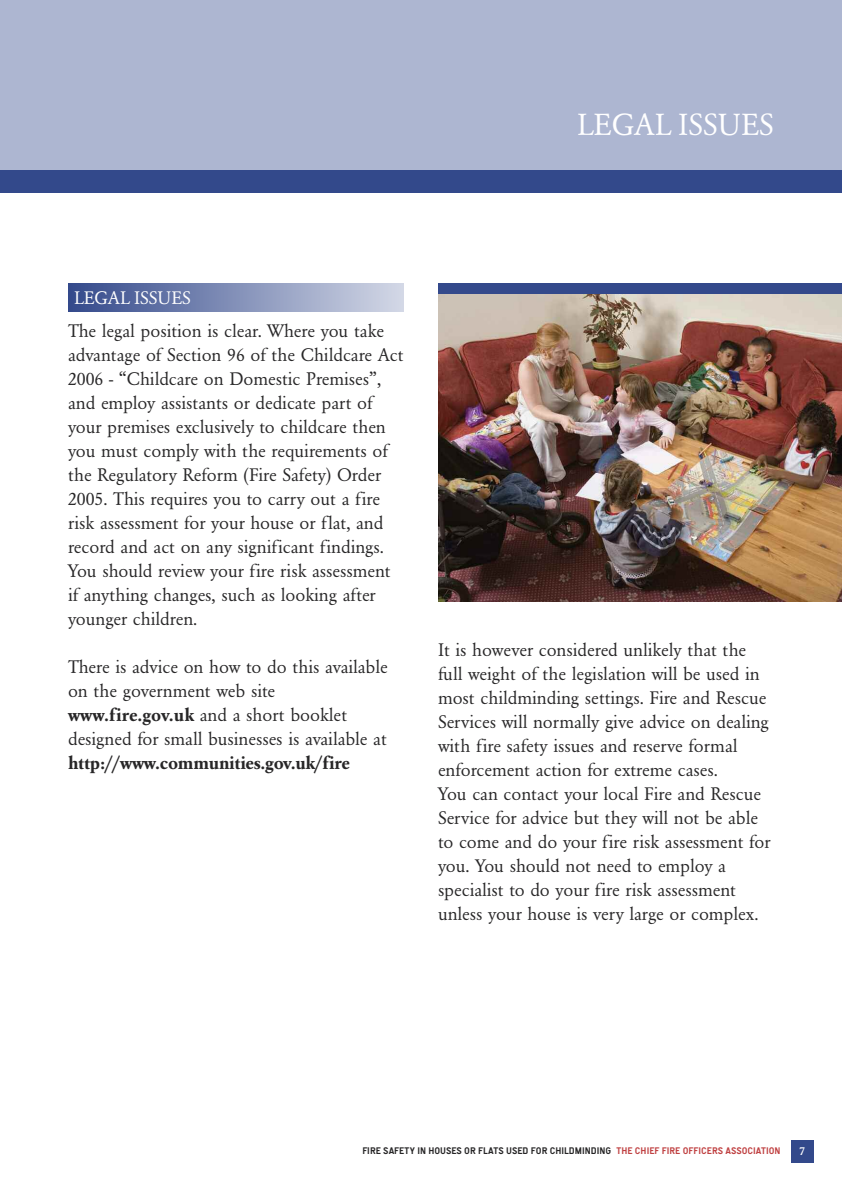
<style>
.page{position:relative;width:842px;height:1191px;background:#fff}
.page>*{position:absolute;margin:0;border:0;box-sizing:border-box;transform-origin:0 0}
.t1{font:32px "URW Garamond T";color:#fff}
.t2{font:19px/24px "URW Garamond T";color:#272627}
.t3{font:700 19px "URW Garamond T";letter-spacing:-.015em;color:#272627}
.t4{font:19px "URW Garamond T";color:#fff}
.t5{font:600 12px "URW Garamond T";color:#fff}
.t6{font:10px "Snv D";color:#272627}
.s1{font-weight:700}
.s2{color:#c04243}
</style>
<div class="page">
<div style="left:791px;top:1140px;width:23px;height:22px;background:#33498b"></div>
<div style="left:0;top:0;width:842px;height:170px;background:#adb6d1"></div>
<div style="left:0;top:170px;width:842px;height:23px;background:#33498b"></div>
<div style="left:68px;top:283px;width:336px;height:29px;background:linear-gradient(to right,#33498b,#d3d8e6)"></div>
<div style="left:438px;top:283px;width:404px;height:12px;background:#33498b"></div>
<img style="left:438px;top:295px;width:404px;height:306px">
<h1 class="t1" style="left:577px;top:105px;width:198px">LEGAL ISSUES</h1>
<p class="t4" style="left:74px;top:286px;width:118px">LEGAL ISSUES</p>
<p class="t2" style="left:68px;top:318px;width:337px">The legal position is clear. Where you take advantage of Section 96 of the Childcare Act 2006 - “Childcare on Domestic Premises”, and employ assistants or dedicate part of your premises exclusively to childcare then you must comply with the requirements of the Regulatory Reform (Fire Safety) Order 2005. This requires you to carry out a fire risk assessment for your house or flat, and record and act on any significant findings.<br>You should review your fire risk assessment if anything changes, such as looking after younger children.</p>
<p class="t2" style="left:68px;top:654px;width:321px">There is advice on how to do this available on the government web site <span class="s1">www.fire.gov.uk</span> and a short booklet designed for small businesses is available at</p>
<p class="t3" style="left:68px;top:751px;width:283px">http://www.communities.gov.uk/fire</p>
<p class="t2" style="left:438px;top:638px;width:334px">It is however considered unlikely that the full weight of the legislation will be used in most childminding settings. Fire and Rescue Services will normally give advice on dealing with fire safety issues and reserve formal enforcement action for extreme cases.<br>You can contact your local Fire and Rescue Service for advice but they will not be able to come and do your fire risk assessment for you. You should not need to employ a specialist to do your fire risk assessment unless your house is very large or complex.</p>
<p class="t6" style="left:362px;top:1145px;width:420px">FIRE SAFETY IN HOUSES OR FLATS USED FOR CHILDMINDING <span class="s2">THE CHIEF FIRE OFFICERS ASSOCIATION</span></p>
<p class="t5" style="left:799px;top:1143px;width:8px">7</p>
</div>
